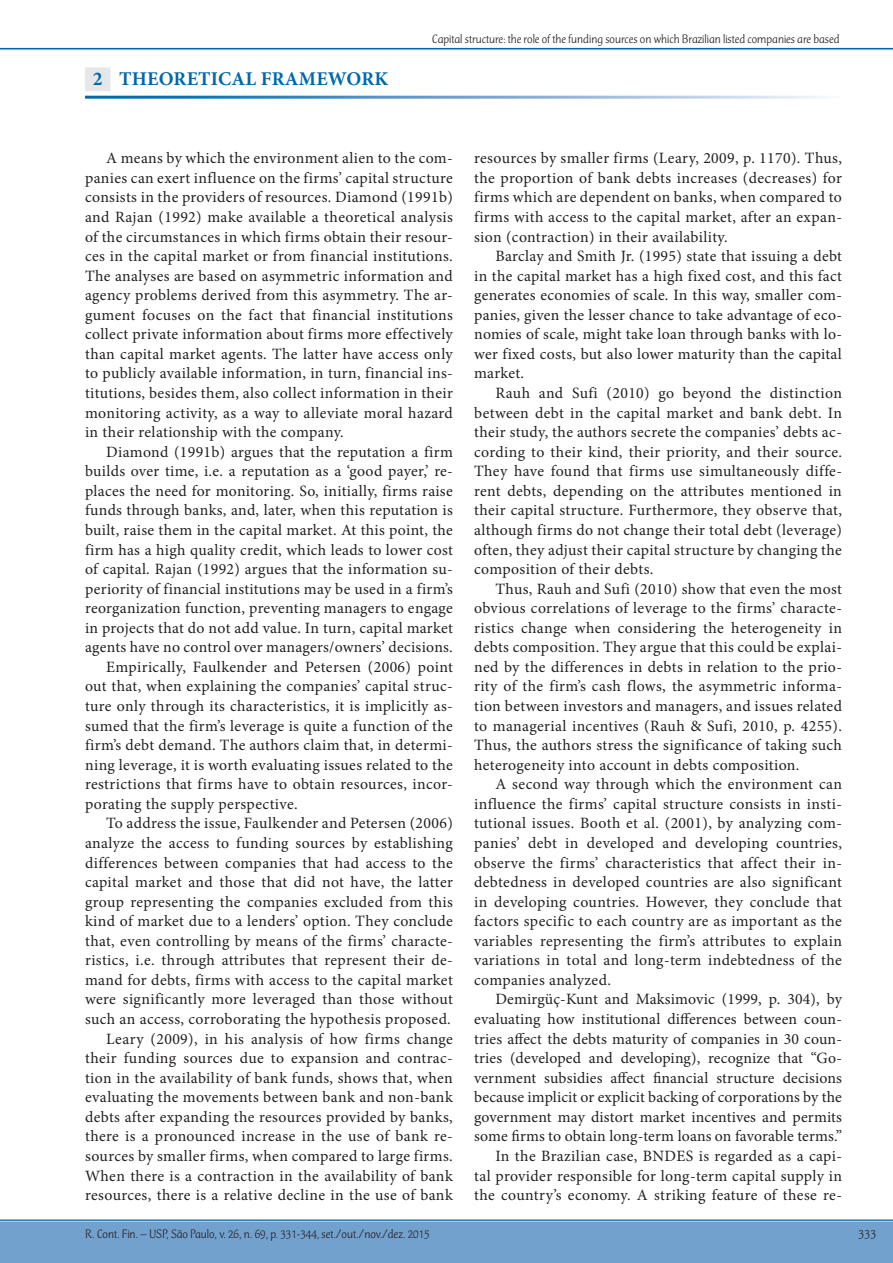
<style>
.page{position:relative;width:893px;height:1263px;background:#fff}
.page>*{position:absolute;margin:0;border:0;box-sizing:border-box;transform-origin:0 0}
._02-Sub-Peso_1{font:700 19.5px "Minion Pro";letter-spacing:.01em;color:#0068a9}
._02-Text-miolo{font:15.75px/19.5px "Minion Pro";letter-spacing:.02em;color:#231f20;text-align:justify}
.t1{font:300 13.5px "CT Mercurius Std";color:#231f20}
._00-Pag-Mestra_-_Dir{font:300 12.75px "CT Mercurius Std";color:#231f20}
</style>
<div class="page">
<hr style="left:0;top:49px;width:893px;height:1px;background:#e6e7e9">
<hr style="left:0;top:48px;width:893px;height:1px;background:#0068a9">
<div style="left:0;top:1221px;width:893px;height:42px;background:#73a1ce"></div>
<hr style="left:0;top:1219px;width:893px;height:2px;background:#1c7bb7">
<div style="left:85px;top:67px;width:26px;height:24px;background:#e6e7e9"></div>
<p class="_02-Sub-Peso_1" style="left:93px;top:65px;width:297px">2 THEORETICAL FRAMEWORK</p>
<p class="_00-Pag-Mestra_-_Dir" style="left:432px;top:32px;width:409px">Capital structure: the role of the funding sources on which Brazilian listed companies are based</p>
<p class="_02-Text-miolo" style="left:85px;top:149px;width:369px;text-indent:21px">A means by which the environment alien to the com&shy;panies can exert influence on the firms’ capital structure consists in the providers of resources. Diamond (1991b) and Rajan (1992) make available a theoretical analysis of the circumstances in which firms obtain their resour&shy;ces in the capital market or from financial institutions.<br>The analyses are based on asymmetric information and agency problems derived from this asymmetry. The ar&shy;gument focuses on the fact that financial institutions collect private information about firms more effectively than capital market agents. The latter have access only to publicly available information, in turn, financial ins&shy;titutions, besides them, also collect information in their monitoring activity, as a way to alleviate moral hazard in their relationship with the company.</p>
<p class="_02-Text-miolo" style="left:85px;top:442px;width:369px;text-indent:21px">Diamond (1991b) argues that the reputation a firm builds over time, i.e. a reputation as a ‘good payer,’ re&shy;places the need for monitoring. So, initially, firms raise funds through banks, and, later, when this reputation is built, raise them in the capital market. At this point, the firm has a high quality credit, which leads to lower cost of capital. Rajan (1992) argues that the information su&shy;periority of financial institutions may be used in a firm’s reorganization function, preventing managers to engage in projects that do not add value. In turn, capital market agents have no control over managers/owners’ decisions.</p>
<p class="_02-Text-miolo" style="left:85px;top:657px;width:369px;text-indent:21px">Empirically, Faulkender and Petersen (2006) point out that, when explaining the companies’ capital struc&shy;ture only through its characteristics, it is implicitly as&shy;sumed that the firm’s leverage is quite a function of the firm’s debt demand. The authors claim that, in determi&shy;ning leverage, it is worth evaluating issues related to the restrictions that firms have to obtain resources, incor&shy;porating the supply perspective.</p>
<p class="_02-Text-miolo" style="left:85px;top:814px;width:369px;text-indent:21px">To address the issue, Faulkender and Petersen (2006) analyze the access to funding sources by establishing differences between companies that had access to the capital market and those that did not have, the latter group representing the companies excluded from this kind of market due to a lenders’ option. They conclude that, even controlling by means of the firms’ characte&shy;ristics, i.e. through attributes that represent their de&shy;mand for debts, firms with access to the capital market were significantly more leveraged than those without such an access, corroborating the hypothesis proposed.</p>
<p class="_02-Text-miolo" style="left:85px;top:1029px;width:369px;text-indent:21px">Leary (2009), in his analysis of how firms change their funding sources due to expansion and contrac&shy;tion in the availability of bank funds, shows that, when evaluating the movements between bank and non-bank debts after expanding the resources provided by banks, there is a pronounced increase in the use of bank re&shy;sources by smaller firms, when compared to large firms.<br>When there is a contraction in the availability of bank resources, there is a relative decline in the use of bank</p>
<p class="_02-Text-miolo" style="left:474px;top:149px;width:369px">resources by smaller firms (Leary, 2009, p. 1170). Thus, the proportion of bank debts increases (decreases) for firms which are dependent on banks, when compared to firms with access to the capital market, after an expan&shy;sion (contraction) in their availability.</p>
<p class="_02-Text-miolo" style="left:474px;top:246px;width:369px;text-indent:21px">Barclay and Smith Jr. (1995) state that issuing a debt in the capital market has a high fixed cost, and this fact generates economies of scale. In this way, smaller com&shy;panies, given the lesser chance to take advantage of eco&shy;nomies of scale, might take loan through banks with lo&shy;wer fixed costs, but also lower maturity than the capital market.</p>
<p class="_02-Text-miolo" style="left:474px;top:383px;width:369px;text-indent:21px">Rauh and Sufi (2010) go beyond the distinction between debt in the capital market and bank debt. In their study, the authors secrete the companies’ debts ac&shy;cording to their kind, their priority, and their source.<br>They have found that firms use simultaneously diffe&shy;rent debts, depending on the attributes mentioned in their capital structure. Furthermore, they observe that, although firms do not change their total debt (leverage) often, they adjust their capital structure by changing the composition of their debts.</p>
<p class="_02-Text-miolo" style="left:474px;top:579px;width:369px;text-indent:21px">Thus, Rauh and Sufi (2010) show that even the most obvious correlations of leverage to the firms’ characte&shy;ristics change when considering the heterogeneity in debts composition. They argue that this could be explai&shy;ned by the differences in debts in relation to the prio&shy;rity of the firm’s cash flows, the asymmetric informa&shy;tion between investors and managers, and issues related to managerial incentives (Rauh &amp; Sufi, 2010, p. 4255).<br>Thus, the authors stress the significance of taking such heterogeneity into account in debts composition.</p>
<p class="_02-Text-miolo" style="left:474px;top:774px;width:369px;text-indent:21px">A second way through which the environment can influence the firms’ capital structure consists in insti&shy;tutional issues. Booth et al. (2001), by analyzing com&shy;panies’ debt in developed and developing countries, observe the firms’ characteristics that affect their in&shy;debtedness in developed countries are also significant in developing countries. However, they conclude that factors specific to each country are as important as the variables representing the firm’s attributes to explain variations in total and long-term indebtedness of the companies analyzed.</p>
<p class="_02-Text-miolo" style="left:474px;top:990px;width:369px;text-indent:21px">Demirgüç-Kunt and Maksimovic (1999, p. 304), by evaluating how institutional differences between coun&shy;tries affect the debts maturity of companies in 30 coun&shy;tries (developed and developing), recognize that “Go&shy;vernment subsidies affect financial structure decisions because implicit or explicit backing of corporations by the government may distort market incentives and permits some firms to obtain long-term loans on favorable terms.”</p>
<p class="_02-Text-miolo" style="left:474px;top:1146px;width:369px;text-indent:21px">In the Brazilian case, BNDES is regarded as a capi&shy;tal provider responsible for long-term capital supply in the country’s economy. A striking feature of these re-</p>
<p class="_00-Pag-Mestra_-_Dir" style="left:85px;top:1227px;width:346px">R. Cont. Fin. – USP, São Paulo, v. 26, n. 69, p. 331-344, set./out./nov./dez. 2015</p>
<p class="t1" style="left:858px;top:1227px;width:19px">333</p>
</div>
